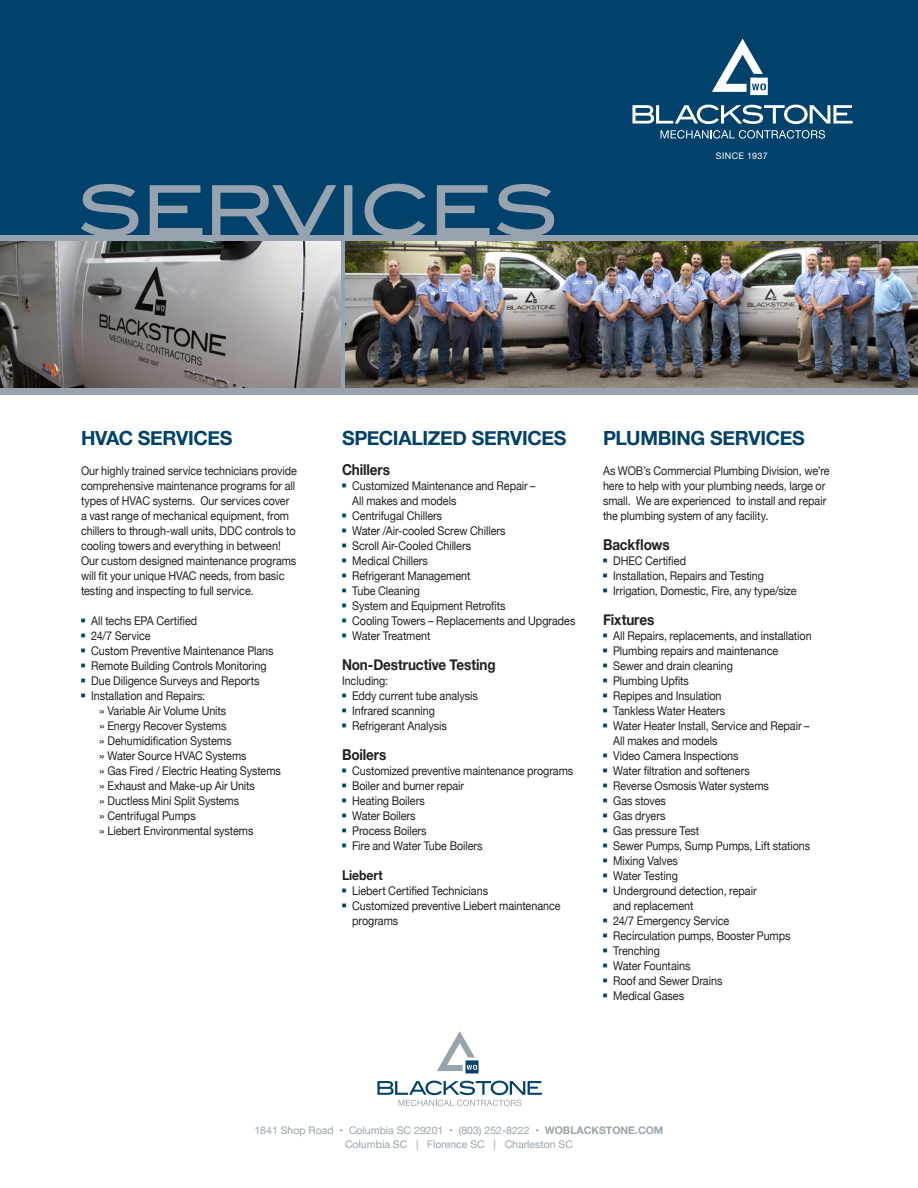
<style>
.page{position:relative;width:918px;height:1188px;background:#fff}
.page>*{position:absolute;margin:0;border:0;box-sizing:border-box;transform-origin:0 0}
.t1{font:700 19.5px "Helvetica Neue";letter-spacing:-.02em;color:#00426b}
.t2{font:700 15px "Helvetica Neue";letter-spacing:-.01em;color:#231f20;scale:.9 1}
.t3{font:700 13.5px "Helvetica Neue";color:#231f20;scale:.9 1}
.t4{font:12px/15px "Helvetica Neue";letter-spacing:-.005em;color:#231f20;scale:.9 1}
.t5{font:12px "Helvetica Neue";letter-spacing:-.005em;color:#231f20}
.t6{font:10.5px/13.5px "Helvetica Neue";color:#97a4af;text-align:center}
.t7{font:9px "Helvetica Neue";letter-spacing:.045em;color:#fff}
.s1{font-family:"Universal Newswith Comm Pi";font-size:7.5px;color:#00426b}
.s2{font-weight:700}
</style>
<div class="page">
<div style="left:0;top:0;width:918px;height:235px;background:#00426b"></div>
<div style="left:0;top:235px;width:918px;height:160px;background:#97a4af"></div>
<svg style="left:377px;top:1081px;width:165px;height:25px"></svg>
<svg style="left:437px;top:1031px;width:42px;height:42px"></svg>
<img style="left:345px;top:241px;width:573px;height:147px">
<svg style="left:632px;top:105px;width:221px;height:19px"></svg>
<svg style="left:661px;top:130px;width:164px;height:9px"></svg>
<svg style="left:712px;top:39px;width:56px;height:56px"></svg>
<svg style="left:81px;top:184px;width:473px;height:51px"></svg>
<img style="left:0;top:241px;width:340px;height:147px">
<p class="t7" style="left:716px;top:149px;width:53px">SINCE 1937</p>
<h1 class="t1" style="left:81px;top:422px;width:153px">HVAC SERVICES</h1>
<p class="t4" style="left:81px;top:463px;width:241px">Our highly trained service technicians provide comprehensive maintenance programs for all types of HVAC systems. Our services cover a vast range of mechanical equipment, from chillers to through-wall units, DDC controls to cooling towers and everything in between!<br>Our custom designed maintenance programs will fit your unique HVAC needs, from basic testing and inspecting to full service.</p>
<p class="t4" style="left:81px;top:613px;width:131px"><span class="s1">n</span> All techs EPA Certified</p>
<p class="t4" style="left:81px;top:628px;width:79px"><span class="s1">n</span> 24/7 Service</p>
<p class="t4" style="left:81px;top:643px;width:216px"><span class="s1">n</span> Custom Preventive Maintenance Plans</p>
<p class="t4" style="left:81px;top:658px;width:208px"><span class="s1">n</span> Remote Building Controls Monitoring</p>
<p class="t4" style="left:81px;top:673px;width:200px"><span class="s1">n</span> Due Diligence Surveys and Reports</p>
<p class="t4" style="left:81px;top:688px;width:140px"><span class="s1">n</span> Installation and Repairs:</p>
<p class="t5" style="left:99px;top:702px;width:129px">» Variable Air Volume Units</p>
<p class="t5" style="left:99px;top:717px;width:129px">» Energy Recover Systems</p>
<p class="t5" style="left:99px;top:732px;width:134px">» Dehumidification Systems</p>
<p class="t5" style="left:99px;top:747px;width:149px">» Water Source HVAC Systems</p>
<p class="t5" style="left:99px;top:762px;width:184px">» Gas Fired / Electric Heating Systems</p>
<p class="t5" style="left:99px;top:777px;width:158px">» Exhaust and Make-up Air Units</p>
<p class="t5" style="left:99px;top:792px;width:142px">» Ductless Mini Split Systems</p>
<p class="t5" style="left:99px;top:807px;width:98px">» Centrifugal Pumps</p>
<p class="t5" style="left:99px;top:822px;width:156px">» Liebert Environmental systems</p>
<h1 class="t1" style="left:342px;top:422px;width:226px">SPECIALIZED SERVICES</h1>
<p class="t2" style="left:342px;top:457px;width:55px">Chillers</p>
<p class="t4" style="left:342px;top:478px;width:217px"><span class="s1">n</span> Customized Maintenance and Repair –</p>
<p class="t4" style="left:352px;top:493px;width:117px">All makes and models</p>
<p class="t4" style="left:342px;top:508px;width:113px"><span class="s1">n</span> Centrifugal Chillers</p>
<p class="t4" style="left:342px;top:523px;width:183px"><span class="s1">n</span> Water /Air-cooled Screw Chillers</p>
<p class="t4" style="left:342px;top:538px;width:145px"><span class="s1">n</span> Scroll Air-Cooled Chillers</p>
<p class="t4" style="left:342px;top:553px;width:97px"><span class="s1">n</span> Medical Chillers</p>
<p class="t4" style="left:342px;top:568px;width:144px"><span class="s1">n</span> Refrigerant Management</p>
<p class="t4" style="left:342px;top:583px;width:88px"><span class="s1">n</span> Tube Cleaning</p>
<p class="t4" style="left:342px;top:598px;width:183px"><span class="s1">n</span> System and Equipment Retrofits</p>
<p class="t4" style="left:342px;top:613px;width:261px"><span class="s1">n</span> Cooling Towers – Replacements and Upgrades</p>
<p class="t4" style="left:342px;top:628px;width:100px"><span class="s1">n</span> Water Treatment</p>
<p class="t2" style="left:342px;top:652px;width:172px">Non-Destructive Testing</p>
<p class="t4" style="left:342px;top:673px;width:153px">Including:<br><span class="s1">n</span> Eddy current tube analysis <span class="s1">n</span> Infrared scanning<br><span class="s1">n</span> Refrigerant Analysis</p>
<p class="t2" style="left:342px;top:742px;width:51px">Boilers</p>
<p class="t4" style="left:342px;top:763px;width:259px"><span class="s1">n</span> Customized preventive maintenance programs <span class="s1">n</span> Boiler and burner repair<br><span class="s1">n</span> Heating Boilers<br><span class="s1">n</span> Water Boilers<br><span class="s1">n</span> Process Boilers<br><span class="s1">n</span> Fire and Water Tube Boilers</p>
<p class="t3" style="left:342px;top:864px;width:47px">Liebert</p>
<p class="t4" style="left:342px;top:883px;width:164px"><span class="s1">n</span> Liebert Certified Technicians</p>
<p class="t4" style="left:342px;top:898px;width:245px"><span class="s1">n</span> Customized preventive Liebert maintenance</p>
<p class="t4" style="left:352px;top:913px;width:53px">programs</p>
<h1 class="t1" style="left:603px;top:422px;width:203px">PLUMBING SERVICES</h1>
<p class="t4" style="left:603px;top:463px;width:253px">As WOB’s Commercial Plumbing Division, we’re here to help with your plumbing needs, large or small. We are experienced to install and repair the plumbing system of any facility.</p>
<p class="t2" style="left:603px;top:532px;width:76px">Backflows</p>
<p class="t4" style="left:603px;top:553px;width:217px"><span class="s1">n</span> DHEC Certified<br><span class="s1">n</span> Installation, Repairs and Testing<br><span class="s1">n</span> Irrigation, Domestic, Fire, any type/size</p>
<p class="t2" style="left:603px;top:607px;width:59px">Fixtures</p>
<p class="t4" style="left:603px;top:628px;width:233px"><span class="s1">n</span> All Repairs, replacements, and installation</p>
<p class="t4" style="left:603px;top:643px;width:196px"><span class="s1">n</span> Plumbing repairs and maintenance</p>
<p class="t4" style="left:603px;top:658px;width:146px"><span class="s1">n</span> Sewer and drain cleaning</p>
<p class="t4" style="left:603px;top:673px;width:97px"><span class="s1">n</span> Plumbing Upfits</p>
<p class="t4" style="left:603px;top:688px;width:133px"><span class="s1">n</span> Repipes and Insulation</p>
<p class="t4" style="left:603px;top:703px;width:137px"><span class="s1">n</span> Tankless Water Heaters</p>
<p class="t4" style="left:603px;top:718px;width:231px"><span class="s1">n</span> Water Heater Install, Service and Repair –</p>
<p class="t4" style="left:613px;top:733px;width:117px">All makes and models</p>
<p class="t4" style="left:603px;top:748px;width:152px"><span class="s1">n</span> Video Camera Inspections</p>
<p class="t4" style="left:603px;top:763px;width:165px"><span class="s1">n</span> Water filtration and softeners</p>
<p class="t4" style="left:603px;top:778px;width:186px"><span class="s1">n</span> Reverse Osmosis Water systems</p>
<p class="t4" style="left:603px;top:793px;width:71px"><span class="s1">n</span> Gas stoves</p>
<p class="t4" style="left:603px;top:808px;width:71px"><span class="s1">n</span> Gas dryers</p>
<p class="t4" style="left:603px;top:823px;width:109px"><span class="s1">n</span> Gas pressure Test</p>
<p class="t4" style="left:603px;top:838px;width:232px"><span class="s1">n</span> Sewer Pumps, Sump Pumps, Lift stations</p>
<p class="t4" style="left:603px;top:853px;width:85px"><span class="s1">n</span> Mixing Valves</p>
<p class="t4" style="left:603px;top:868px;width:85px"><span class="s1">n</span> Water Testing</p>
<p class="t4" style="left:603px;top:883px;width:172px"><span class="s1">n</span> Underground detection, repair</p>
<p class="t4" style="left:613px;top:898px;width:91px">and replacement</p>
<p class="t4" style="left:603px;top:913px;width:142px"><span class="s1">n</span> 24/7 Emergency Service</p>
<p class="t4" style="left:603px;top:928px;width:210px"><span class="s1">n</span> Recirculation pumps, Booster Pumps</p>
<p class="t4" style="left:603px;top:943px;width:65px"><span class="s1">n</span> Trenching</p>
<p class="t4" style="left:603px;top:958px;width:99px"><span class="s1">n</span> Water Fountains</p>
<p class="t4" style="left:603px;top:973px;width:134px"><span class="s1">n</span> Roof and Sewer Drains</p>
<p class="t4" style="left:603px;top:988px;width:92px"><span class="s1">n</span> Medical Gases</p>
<p class="t6" style="left:254px;top:1124px;width:411px">1841 Shop Road • Columbia SC 29201 • (803) 252-8222 • <span class="s2">WOBLACKSTONE.COM<br></span>Columbia SC | Florence SC | Charleston SC</p>
</div>
